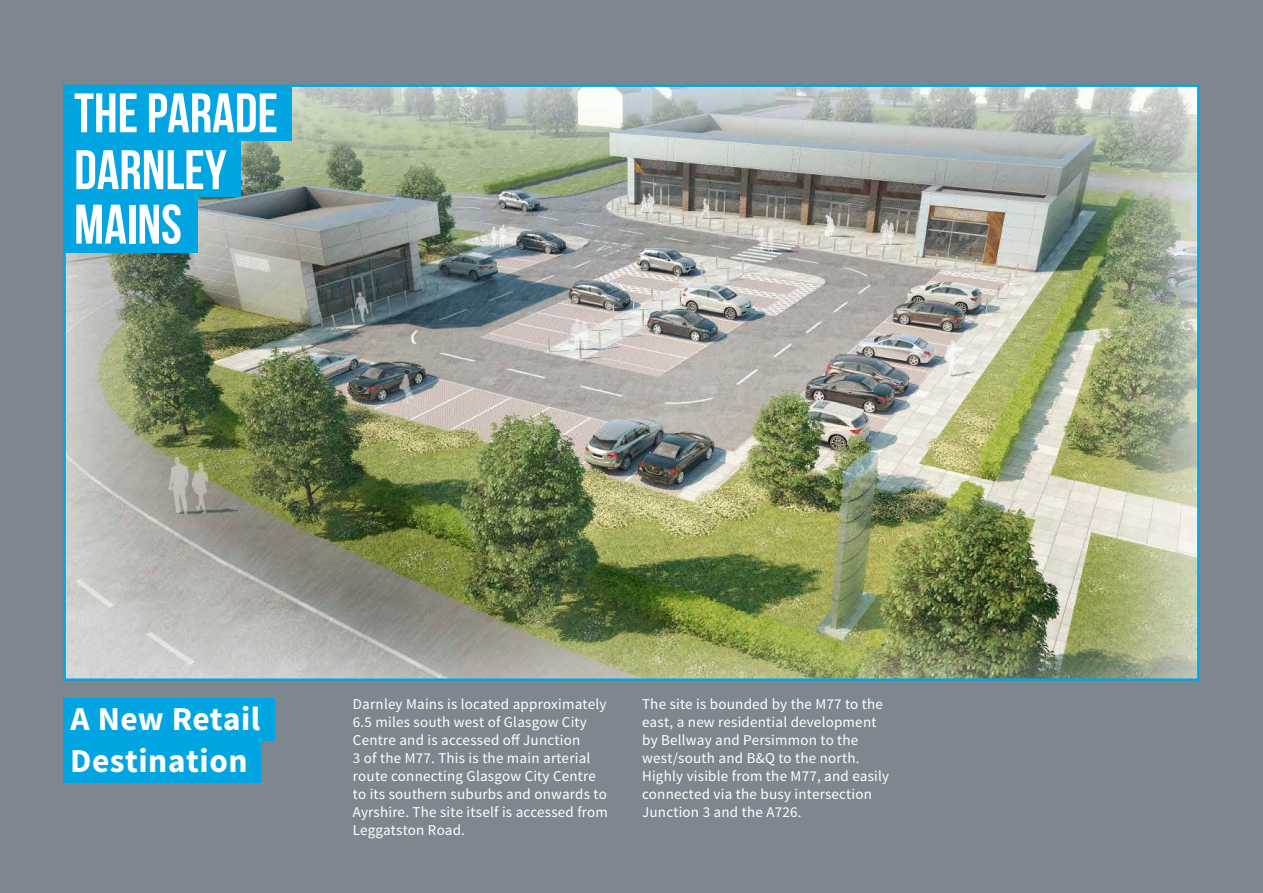
<style>
.page{position:relative;width:1263px;height:893px;background:#7e878f}
.page>*{position:absolute;margin:0;border:0;box-sizing:border-box;transform-origin:0 0}
.t1{font:700 55.5px/55.7px "Bebas Neue";color:#fff}
.t2{font:700 33.45px/41.8px "Source Sans Pro";letter-spacing:.015em;color:#fff}
.t3{font:15px/18px "Source Sans Pro";letter-spacing:.015em;color:#fff}
</style>
<div class="page">
<img style="left:67px;top:88px;width:1129px;height:590px">
<div style="left:63px;top:85px;width:229px;height:56px;background:#00a5e2"></div>
<div style="left:63px;top:141px;width:178px;height:56px;background:#00a5e2"></div>
<div style="left:63px;top:197px;width:135px;height:56px;background:#00a5e2"></div>
<div style="left:63px;top:698px;width:212px;height:42px;background:#00a5e2"></div>
<div style="left:63px;top:740px;width:198px;height:42px;background:#00a5e2"></div>
<h1 class="t1" style="left:74px;top:85px;width:205px">THE PARADE<br>DARNLEY<br>MAINS</h1>
<h2 class="t2" style="left:71px;top:700px;width:191px">A New Retail<br>Destination</h2>
<p class="t3" style="left:642px;top:696px;width:249px">The site is bounded by the M77 to the east, a new residential development by Bellway and Persimmon to the west/south and B&amp;Q to the north.<br>Highly visible from the M77, and easily connected via the busy intersection Junction 3 and the A726.</p>
<p class="t3" style="left:353px;top:696px;width:257px">Darnley Mains is located approximately 6.5 miles south west of Glasgow City Centre and is accessed off Junction<br>3 of the M77. This is the main arterial route connecting Glasgow City Centre to its southern suburbs and onwards to Ayrshire. The site itself is accessed from Leggatston Road.</p>
</div>
